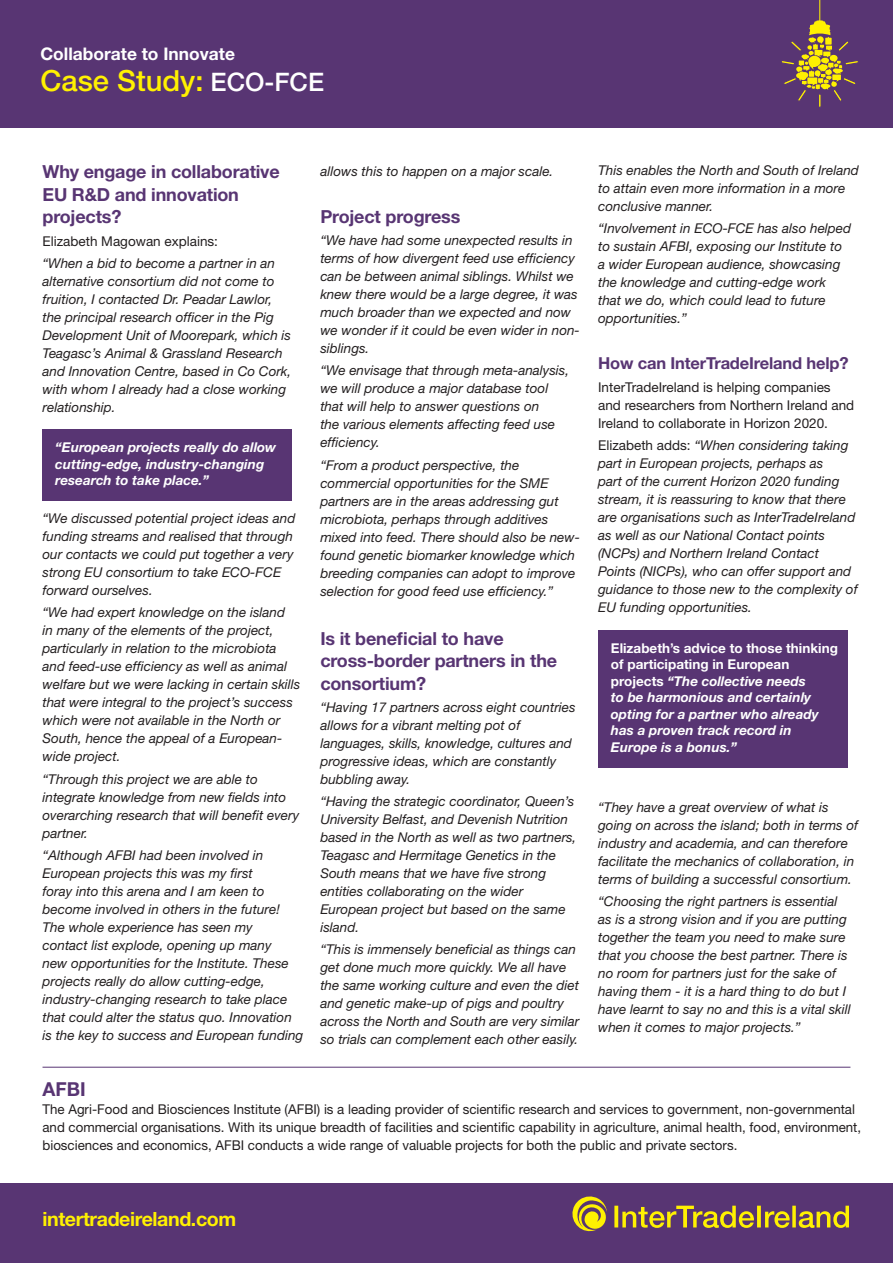
<style>
.page{position:relative;width:893px;height:1263px;background:#fff}
.page>*{position:absolute;margin:0;border:0;box-sizing:border-box;transform-origin:0 0}
.t1{font:500 29.1px "Helvetica Neue LT Std";color:#fff101}
.t2{font:700 19.65px "Helvetica Neue LT Std";letter-spacing:-.02em;color:#fff101}
.t3{font:700 19.2px "Helvetica Neue LT Std";color:#583573}
.t4{font:700 18px/22.5px "Helvetica Neue LT Std";letter-spacing:-.01em;color:#583573}
.t5{font:700 17.4px "Helvetica Neue LT Std";color:#fff}
.t6{font:700 16.5px "Helvetica Neue LT Std";letter-spacing:-.01em;color:#583573}
.t7{font:italic 13.5px/18px "Helvetica Neue";color:#231f20}
.t8{font:italic 13.5px/18px "Helvetica Neue LT Std";color:#231f20}
.t9{font:13.5px/18px "Helvetica Neue LT Std";color:#231f20}
.t10{font:italic 700 13.5px/16.5px "Helvetica Neue";color:#fff}
.t11{font:13.5px/18px "Helvetica Neue";color:#231f20}
.t12{font:700 13.5px "Helvetica Neue";color:#fff}
.s1{font-size:25.5px;color:#fff}
.s2{font-style:normal}
</style>
<div class="page">
<div style="left:598px;top:630px;width:249px;height:138px;background:#583573"></div>
<hr style="left:43px;top:1067px;width:807px;height:1px;background:#583573">
<div style="left:0;top:0;width:893px;height:128px;background:#583573"></div>
<div style="left:818px;top:93px;width:4px;height:15px;border:1px solid #583573"></div>
<svg style="left:781px;top:0;width:77px;height:107px"></svg>
<div style="left:43px;top:430px;width:249px;height:71px;background:#583573"></div>
<div style="left:0;top:1183px;width:893px;height:80px;background:#583573"></div>
<svg style="left:572px;top:1196px;width:35px;height:36px"></svg>
<svg style="left:614px;top:1206px;width:235px;height:22px"></svg>
<p class="t5" style="left:40px;top:43px;width:196px">Collaborate to Innovate</p>
<p class="t1" style="left:40px;top:63px;width:285px">Case Study: <span class="s1">ECO-FCE</span></p>
<h4 class="t4" style="left:43px;top:160px;width:239px">Why engage in collaborative<br>EU R&amp;D and innovation projects?</h4>
<p class="t11" style="left:43px;top:232px;width:177px">Elizabeth Magowan explains:</p>
<p class="t7" style="left:43px;top:254px;width:250px">“When a bid to become a partner in an alternative consortium did not come to fruition, I contacted Dr. Peadar Lawlor, the principal research offcer in the Pig Development Unit of Moorepark, which is Teagasc’s Animal &amp; Grassland Research and Innovation Centre, based in Co Cork, with whom I already had a close working relationship.</p>
<p class="t10" style="left:55px;top:439px;width:223px">“European projects really do allow cutting-edge, industry-changing research to take place.”</p>
<p class="t7" style="left:43px;top:509px;width:254px">“We discussed potential project ideas and funding streams and realised that through our contacts we could put together a very strong EU consortium to take ECO-FCE forward ourselves.</p>
<p class="t7" style="left:43px;top:603px;width:259px">“We had expert knowledge on the island<br>in many of the elements of the project, particularly in relation to the microbiota and feed-use effciency as well as animal welfare but we were lacking in certain skills that were integral to the project’s success which were not available in the North or South, hence the appeal of a European&shy;wide project.</p>
<p class="t7" style="left:43px;top:769px;width:258px">“Through this project we are able to integrate knowledge from new felds into overarching research that will beneft every partner.</p>
<p class="t7" style="left:43px;top:846px;width:262px">“Although AFBI had been involved in European projects this was my frst<br>foray into this arena and I am keen to become involved in others in the future!<br>The whole experience has seen my<br>contact list explode, opening up many<br>new opportunities for the Institute. These projects really do allow cutting-edge, industry-changing research to take place that could alter the status quo. Innovation is the key to success and European funding</p>
<p class="t7" style="left:320px;top:162px;width:235px">allows this to happen on a major scale.</p>
<h4 class="t4" style="left:320px;top:205px;width:142px">Project progress</h4>
<p class="t8" style="left:320px;top:231px;width:261px">“We have had some unexpected results in terms of how divergent feed use effciency can be between animal siblings. Whilst we knew there would be a large degree, it was much broader than we expected and now we wonder if it could be even wider in non&shy;siblings.</p>
<p class="t8" style="left:320px;top:361px;width:250px">“We envisage that through meta-analysis, we will produce a major database tool that will help to answer questions on<br>the various elements affecting feed use effciency.</p>
<p class="t8" style="left:320px;top:456px;width:261px">“From a product perspective, the commercial opportunities for the SME partners are in the areas addressing gut microbiota, perhaps through additives mixed into feed. There should also be new&shy;found genetic biomarker knowledge which breeding companies can adopt to improve selection for good feed use effciency.”</p>
<h4 class="t4" style="left:320px;top:627px;width:238px">Is it benefcial to have cross-border partners in the consortium?</h4>
<p class="t8" style="left:320px;top:698px;width:257px">“Having 17 partners across eight countries allows for a vibrant melting pot of languages, skills, knowledge, cultures and progressive ideas, which are constantly bubbling away.</p>
<p class="t8" style="left:320px;top:792px;width:258px">“Having the strategic coordinator, Queen’s University Belfast, and Devenish Nutrition based in the North as well as two partners, Teagasc and Hermitage Genetics in the South means that we have fve strong entities collaborating on the wider European project but based on the same island.</p>
<p class="t8" style="left:320px;top:940px;width:261px">“This is immensely benefcial as things can get done much more quickly. We all have the same working culture and even the diet and genetic make-up of pigs and poultry across the North and South are very similar so trials can complement each other easily.</p>
<p class="t8" style="left:598px;top:161px;width:262px">This enables the North and South of Ireland to attain even more information in a more conclusive manner.</p>
<p class="t8" style="left:598px;top:219px;width:255px">“Involvement in ECO-FCE has also helped to sustain AFBI, exposing our Institute to a wider European audience, showcasing the knowledge and cutting-edge work that we do, which could lead to future opportunities.”</p>
<p class="t6" style="left:598px;top:353px;width:252px">How can InterTradeIreland help?</p>
<p class="t11" style="left:598px;top:378px;width:258px">InterTradeIreland is helping companies and researchers from Northern Ireland and<br>Ireland to collaborate in Horizon 2020.</p>
<p class="t7" style="left:598px;top:436px;width:262px"><span class="s2">Elizabeth adds:</span> “When considering taking part in European projects, perhaps as<br>part of the current Horizon 2020 funding stream, it is reassuring to know that there are organisations such as InterTradeIreland as well as our National Contact points (NCPs) and Northern Ireland Contact Points (NICPs), who can offer support and guidance to those new to the complexity of EU funding opportunities.</p>
<h5 class="t12" style="left:611px;top:640px;width:228px">Elizabeth’s advice to those thinking</h5>
<p class="t12" style="left:611px;top:656px;width:180px">of participating in European</p>
<p class="t10" style="left:611px;top:672px;width:196px"><span class="s2">projects</span> “The collective needs</p>
<p class="t10" style="left:611px;top:689px;width:202px">to be harmonious and certainly</p>
<p class="t10" style="left:611px;top:705px;width:209px">opting for a partner who already</p>
<p class="t10" style="left:611px;top:722px;width:182px">has a proven track record in</p>
<h5 class="t10" style="left:611px;top:738px;width:128px">Europe is a bonus.”</h5>
<p class="t7" style="left:598px;top:798px;width:263px">“They have a great overview of what is going on across the island; both in terms of industry and academia, and can therefore facilitate the mechanics of collaboration, in terms of building a successful consortium.</p>
<p class="t7" style="left:598px;top:892px;width:254px">“Choosing the right partners is essential as is a strong vision and if you are putting together the team you need to make sure that you choose the best partner. There is no room for partners just for the sake of having them - it is a hard thing to do but I have learnt to say no and this is a vital skill when it comes to major projects.”</p>
<h4 class="t3" style="left:43px;top:1077px;width:45px">AFBI</h4>
<p class="t9" style="left:43px;top:1100px;width:820px">The Agri-Food and Biosciences Institute (AFBI) is a leading provider of scientifc research and services to government, non-governmental and commercial organisations. With its unique breadth of facilities and scientifc capability in agriculture, animal health, food, environment, biosciences and economics, AFBI conducts a wide range of valuable projects for both the public and private sectors.</p>
<p class="t2" style="left:43px;top:1207px;width:195px">intertradeireland.com</p>
</div>
